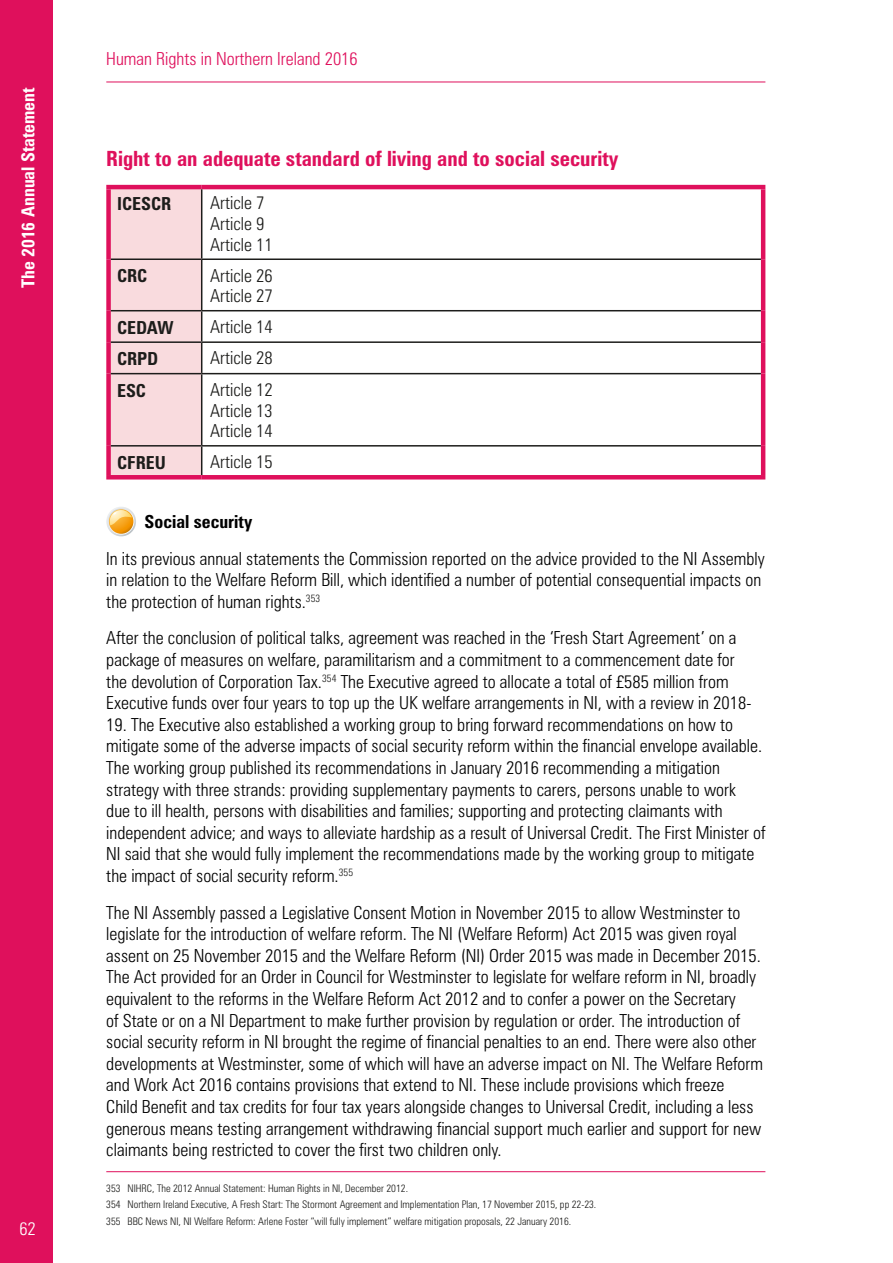
<style>
.page{position:relative;width:893px;height:1263px;background:#fff}
.page>*{position:absolute;margin:0;border:0;box-sizing:border-box;transform-origin:0 0}
.t1{font:700 condensed 21px "Zurich BT";color:#df105c}
.t2{font:300 condensed 18px/21.6px "Zurich BT";color:#000}
.t3{font:300 condensed 18px/20.7px "Zurich BT";color:#1d1d1b}
.t4{font:300 condensed 18px "Zurich BT";color:#df105c}
.t5{font:700 condensed 18px "Zurich BT";color:#1d1d1b}
.t6{font:700 condensed 18px "Zurich BT";color:#fff}
.t7{font:700 condensed 18px "Zurich BT";color:#000}
.t8{font:300 condensed 18px "Zurich BT";color:#fff}
.t9{font:300 condensed 10.5px/16.2px "Zurich BT";color:#1d1d1b}
</style>
<div class="page">
<div style="left:0;top:0;width:53px;height:1263px;background:#df105c"></div>
<hr style="left:106px;top:82px;width:659px;height:1px;background:#df105c">
<hr style="left:106px;top:185px;width:96px;height:4px;background:#df105c">
<div style="left:106px;top:189px;width:5px;height:70px;background:#df105c"></div>
<hr style="left:202px;top:185px;width:563px;height:4px;background:#df105c">
<hr style="left:761px;top:189px;width:4px;height:70px;background:#df105c">
<div style="left:106px;top:259px;width:5px;height:52px;background:#df105c"></div>
<hr style="left:761px;top:259px;width:4px;height:52px;background:#df105c">
<div style="left:106px;top:311px;width:5px;height:31px;background:#df105c"></div>
<hr style="left:761px;top:311px;width:4px;height:31px;background:#df105c">
<div style="left:106px;top:342px;width:5px;height:32px;background:#df105c"></div>
<hr style="left:761px;top:342px;width:4px;height:32px;background:#df105c">
<div style="left:106px;top:374px;width:5px;height:72px;background:#df105c"></div>
<hr style="left:761px;top:374px;width:4px;height:72px;background:#df105c">
<div style="left:106px;top:446px;width:5px;height:29px;background:#df105c"></div>
<hr style="left:761px;top:446px;width:4px;height:29px;background:#df105c">
<hr style="left:106px;top:475px;width:96px;height:4px;background:#df105c">
<hr style="left:202px;top:475px;width:563px;height:4px;background:#df105c">
<hr style="left:202px;top:258px;width:559px;height:2px;background:#1d1d1b">
<hr style="left:202px;top:310px;width:559px;height:1px;background:#1d1d1b">
<hr style="left:202px;top:341px;width:559px;height:2px;background:#1d1d1b">
<hr style="left:202px;top:373px;width:559px;height:1px;background:#1d1d1b">
<hr style="left:202px;top:445px;width:559px;height:2px;background:#1d1d1b">
<svg style="left:109px;top:187px;width:93px;height:290px;background:#f2ccd3"></svg>
<svg style="left:106px;top:507px;width:30px;height:29px"></svg>
<svg style="left:108px;top:508px;width:26px;height:27px"></svg>
<svg style="left:109px;top:509px;width:24px;height:25px"></svg>
<svg style="left:110px;top:510px;width:22px;height:15px"></svg>
<hr style="left:106px;top:1171px;width:659px;height:1px;background:#df105c">
<p class="t6" style="left:17px;top:288px;width:202px;rotate:-90deg">The 2016 Annual Statement</p>
<p class="t8" style="left:19px;top:1217px;width:18px">62</p>
<p class="t4" style="left:106px;top:47px;width:253px">Human Rights in Northern Ireland 2016</p>
<p class="t1" style="left:106px;top:145px;width:514px">Right to an adequate standard of living and to social security</p>
<p class="t5" style="left:117px;top:193px;width:56px">ICESCR</p>
<p class="t3" style="left:210px;top:192px;width:64px">Article 7<br>Article 9<br>Article 11</p>
<p class="t5" style="left:117px;top:265px;width:32px">CRC</p>
<p class="t3" style="left:210px;top:265px;width:64px">Article 26<br>Article 27</p>
<p class="t5" style="left:117px;top:316px;width:58px">CEDAW</p>
<p class="t3" style="left:210px;top:316px;width:64px">Article 14</p>
<p class="t5" style="left:117px;top:348px;width:43px">CRPD</p>
<p class="t3" style="left:210px;top:348px;width:64px">Article 28</p>
<p class="t5" style="left:117px;top:379px;width:30px">ESC</p>
<p class="t3" style="left:210px;top:379px;width:64px;text-align:justify">Article 12<br>Article 13<br>Article 14</p>
<p class="t5" style="left:117px;top:451px;width:50px">CFREU</p>
<p class="t3" style="left:210px;top:451px;width:64px">Article 15</p>
<p class="t7" style="left:145px;top:510px;width:109px">Social security</p>
<p class="t2" style="left:106px;top:547px;width:660px">In its previous annual statements the Commission reported on the advice provided to the NI Assembly in relation to the Welfare Reform Bill, which identified a number of potential consequential impacts on the protection of human rights.<sup>353</sup></p>
<p class="t2" style="left:106px;top:627px;width:646px">After the conclusion of political talks, agreement was reached in the ‘Fresh Start Agreement’ on a package of measures on welfare, paramilitarism and a commitment to a commencement date for the devolution of Corporation Tax.<sup>354</sup> The Executive agreed to allocate a total of £585 million from Executive funds over four years to top up the UK welfare arrangements in NI, with a review in 2018-</p>
<p class="t2" style="left:106px;top:713px;width:661px">19. The Executive also established a working group to bring forward recommendations on how to mitigate some of the adverse impacts of social security reform within the financial envelope available.<br>The working group published its recommendations in January 2016 recommending a mitigation strategy with three strands: providing supplementary payments to carers, persons unable to work<br>due to ill health, persons with disabilities and families; supporting and protecting claimants with independent advice; and ways to alleviate hardship as a result of Universal Credit. The First Minister of NI said that she would fully implement the recommendations made by the working group to mitigate the impact of social security reform.<sup>355</sup></p>
<p class="t2" style="left:106px;top:901px;width:658px">The NI Assembly passed a Legislative Consent Motion in November 2015 to allow Westminster to legislate for the introduction of welfare reform. The NI (Welfare Reform) Act 2015 was given royal assent on 25 November 2015 and the Welfare Reform (NI) Order 2015 was made in December 2015.<br>The Act provided for an Order in Council for Westminster to legislate for welfare reform in NI, broadly equivalent to the reforms in the Welfare Reform Act 2012 and to confer a power on the Secretary<br>of State or on a NI Department to make further provision by regulation or order. The introduction of social security reform in NI brought the regime of financial penalties to an end. There were also other developments at Westminster, some of which will have an adverse impact on NI. The Welfare Reform and Work Act 2016 contains provisions that extend to NI. These include provisions which freeze<br>Child Benefit and tax credits for four tax years alongside changes to Universal Credit, including a less generous means testing arrangement withdrawing financial support much earlier and support for new claimants being restricted to cover the first two children only.</p>
<p class="t9" style="left:106px;top:1180px;width:492px">353 NIHRC, The 2012 Annual Statement: Human Rights in NI, December 2012.<br>354 Northern Ireland Executive, A Fresh Start: The Stormont Agreement and Implementation Plan, 17 November 2015, pp 22-23.<br>355 BBC News NI, NI Welfare Reform: Arlene Foster “will fully implement” welfare mitigation proposals, 22 January 2016.</p>
</div>
